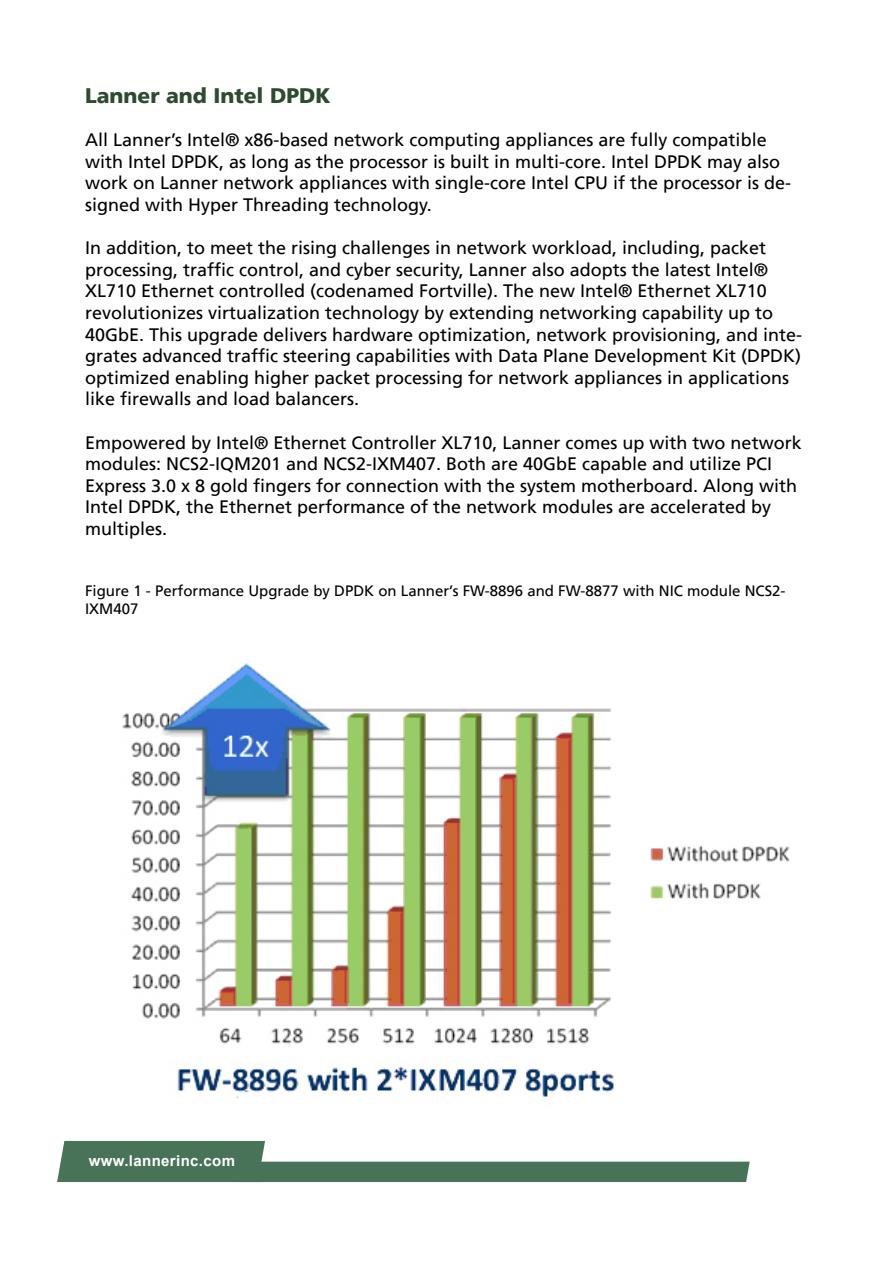
<style>
.page{position:relative;width:893px;height:1263px;background:#fff}
.page>*{position:absolute;margin:0;border:0;box-sizing:border-box;transform-origin:0 0}
.t1{font:900 21px "Frutiger LT";color:#2e4a31}
.t2{font:18px/21.6px "Frutiger LT";color:#000}
.t3{font:15px/18px "Frutiger LT";color:#000}
.t4{font:700 15px "Arial";letter-spacing:.025em;color:#fff}
</style>
<div class="page">
<svg style="left:57px;top:1141px;width:693px;height:42px"></svg>
<img style="left:122px;top:663px;width:668px;height:436px">
<p class="t1" style="left:85px;top:83px;width:247px">Lanner and Intel DPDK</p>
<p class="t2" style="left:85px;top:129px;width:708px">All Lanner’s Intel® x86-based network computing appliances are fully compatible with Intel DPDK, as long as the processor is built in multi-core. Intel DPDK may also work on Lanner network appliances with single-core Intel CPU if the processor is de&shy;signed with Hyper Threading technology.</p>
<p class="t2" style="left:85px;top:237px;width:719px">In addition, to meet the rising challenges in network workload, including, packet processing, traffic control, and cyber security, Lanner also adopts the latest Intel® XL710 Ethernet controlled (codenamed Fortville). The new Intel® Ethernet XL710 revolutionizes virtualization technology by extending networking capability up to 40GbE. This upgrade delivers hardware optimization, network provisioning, and inte&shy;grates advanced traffic steering capabilities with Data Plane Development Kit (DPDK) optimized enabling higher packet processing for network appliances in applications like firewalls and load balancers.</p>
<p class="t2" style="left:85px;top:432px;width:718px">Empowered by Intel® Ethernet Controller XL710, Lanner comes up with two network modules: NCS2-IQM201 and NCS2-IXM407. Both are 40GbE capable and utilize PCI Express 3.0 x 8 gold fingers for connection with the system motherboard. Along with Intel DPDK, the Ethernet performance of the network modules are accelerated by multiples.</p>
<p class="t3" style="left:85px;top:582px;width:702px">Figure 1 - Performance Upgrade by DPDK on Lanner’s FW-8896 and FW-8877 with NIC module NCS2-<br>IXM407</p>
<p class="t4" style="left:89px;top:1151px;width:148px">www.lannerinc.com</p>
</div>
